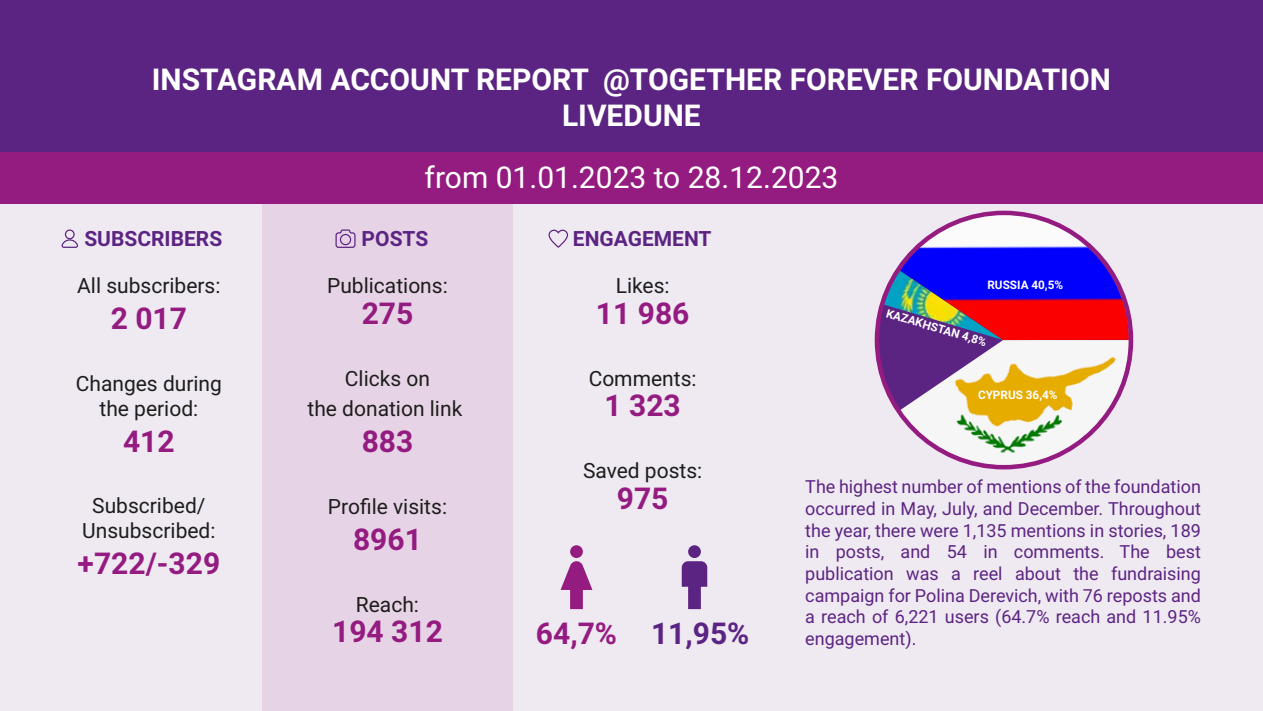
<style>
.page{position:relative;width:1263px;height:711px;background:#fff}
.page>*{position:absolute;margin:0;border:0;box-sizing:border-box;transform-origin:0 0}
.t1{font:700 30px/36px "Roboto";color:#fff;text-align:center}
.t2{font:700 30px "Roboto";color:#941b80}
.t3{font:30px "Roboto";color:#fff}
.t4{font:700 30px "Roboto";color:#5c2482}
.t5{font:21px/25.2px "Roboto";color:#1d1d1b;text-align:center}
.t6{font:700 21px "Roboto";color:#5c2482}
.t7{font:18px/21.6px "Roboto";color:#5c2482;text-align:justify}
.t8{font:700 11.7px "Roboto";color:#fff}
.s1{color:#941b80}
</style>
<div class="page">
<div style="left:0;top:0;width:1263px;height:165px;background:#5c2482"></div>
<div style="left:0;top:153px;width:1263px;height:557px;background:#efe9f2"></div>
<div style="left:0;top:152px;width:1263px;height:51px;background:#941b80"></div>
<div style="left:65px;top:229px;width:10px;height:10px;border:1px solid #5c2482;border-radius:50%"></div>
<svg style="left:61px;top:238px;width:17px;height:10px"></svg>
<div style="left:262px;top:201px;width:251px;height:509px;background:#e6d4e6"></div>
<svg style="left:335px;top:229px;width:21px;height:19px"></svg>
<div style="left:340px;top:234px;width:11px;height:11px;border:1px solid #5c2482;border-radius:50%"></div>
<svg style="left:548px;top:229px;width:21px;height:19px"></svg>
<svg style="left:682px;top:561px;width:25px;height:47px"></svg>
<div style="left:688px;top:545px;width:13px;height:12px;background:#5c2482;border-radius:50%"></div>
<svg style="left:560px;top:561px;width:32px;height:47px"></svg>
<div style="left:570px;top:545px;width:13px;height:12px;background:#941b80;border-radius:50%"></div>
<img style="left:899px;top:215px;width:230px;height:253px">
<img style="left:882px;top:270px;width:121px;height:70px">
<h1 class="t1" style="left:152px;top:60px;width:960px">INSTAGRAM ACCOUNT REPORT @TOGETHER FOREVER FOUNDATION<br>LIVEDUNE</h1>
<h1 class="t3" style="left:425px;top:156px;width:415px">from 01.01.2023 to 28.12.2023</h1>
<p class="t6" style="left:84px;top:223px;width:139px">SUBSCRIBERS</p>
<p class="t5" style="left:77px;top:272px;width:145px">All subscribers:</p>
<h1 class="t2" style="left:111px;top:297px;width:78px">2 017</h1>
<p class="t5" style="left:76px;top:369px;width:148px">Changes during the period:</p>
<h1 class="t2" style="left:123px;top:420px;width:53px">412</h1>
<p class="t5" style="left:82px;top:492px;width:135px">Subscribed/<br>Unsubscribed:</p>
<h1 class="t2" style="left:78px;top:542px;width:144px">+722/-329</h1>
<p class="t6" style="left:362px;top:223px;width:68px">POSTS</p>
<p class="t5" style="left:327px;top:272px;width:122px">Publications:</p>
<h1 class="t2" style="left:362px;top:292px;width:53px">275</h1>
<p class="t5" style="left:307px;top:362px;width:156px;line-height:30.8px">Clicks on<br>the donation link</p>
<h1 class="t2" style="left:362px;top:420px;width:53px">883</h1>
<p class="t5" style="left:328px;top:493px;width:121px">Profile visits:</p>
<h1 class="t2" style="left:353px;top:518px;width:70px">8961</h1>
<p class="t5" style="left:356px;top:590px;width:65px">Reach:</p>
<h1 class="t2" style="left:332px;top:610px;width:112px">194 312</h1>
<p class="t6" style="left:573px;top:223px;width:140px">ENGAGEMENT</p>
<p class="t5" style="left:616px;top:272px;width:55px">Likes:</p>
<h1 class="t2" style="left:596px;top:292px;width:95px">11 986</h1>
<p class="t5" style="left:589px;top:364px;width:109px">Comments:</p>
<h1 class="t2" style="left:604px;top:384px;width:78px">1 323</h1>
<p class="t8" style="left:987px;top:276px;width:77px">RUSSIA 40,5%</p>
<p class="t8" style="left:889px;top:305px;width:106px;rotate:16deg">KAZAKHSTAN 4,8%</p>
<p class="t8" style="left:978px;top:386px;width:81px">CYPRUS 36,4%</p>
<p class="t5" style="left:583px;top:457px;width:121px">Saved posts:</p>
<h1 class="t2" style="left:617px;top:476px;width:53px">975</h1>
<p class="t7" style="left:805px;top:475px;width:397px">The highest number of mentions of the foundation occurred in May, July, and December. Throughout the year, there were 1,135 mentions in stories, 189 in posts, and 54 in comments. The best publication was a reel about the fundraising campaign for Polina Derevich, with 76 reposts and a reach of 6,221 users (64.7% reach and 11.95%</p>
<h1 class="t4" style="left:536px;top:612px;width:215px"><span class="s1">64,7%</span> 11,95%</h1>
<p class="t7" style="left:805px;top:626px;width:113px">engagement).</p>
</div>
